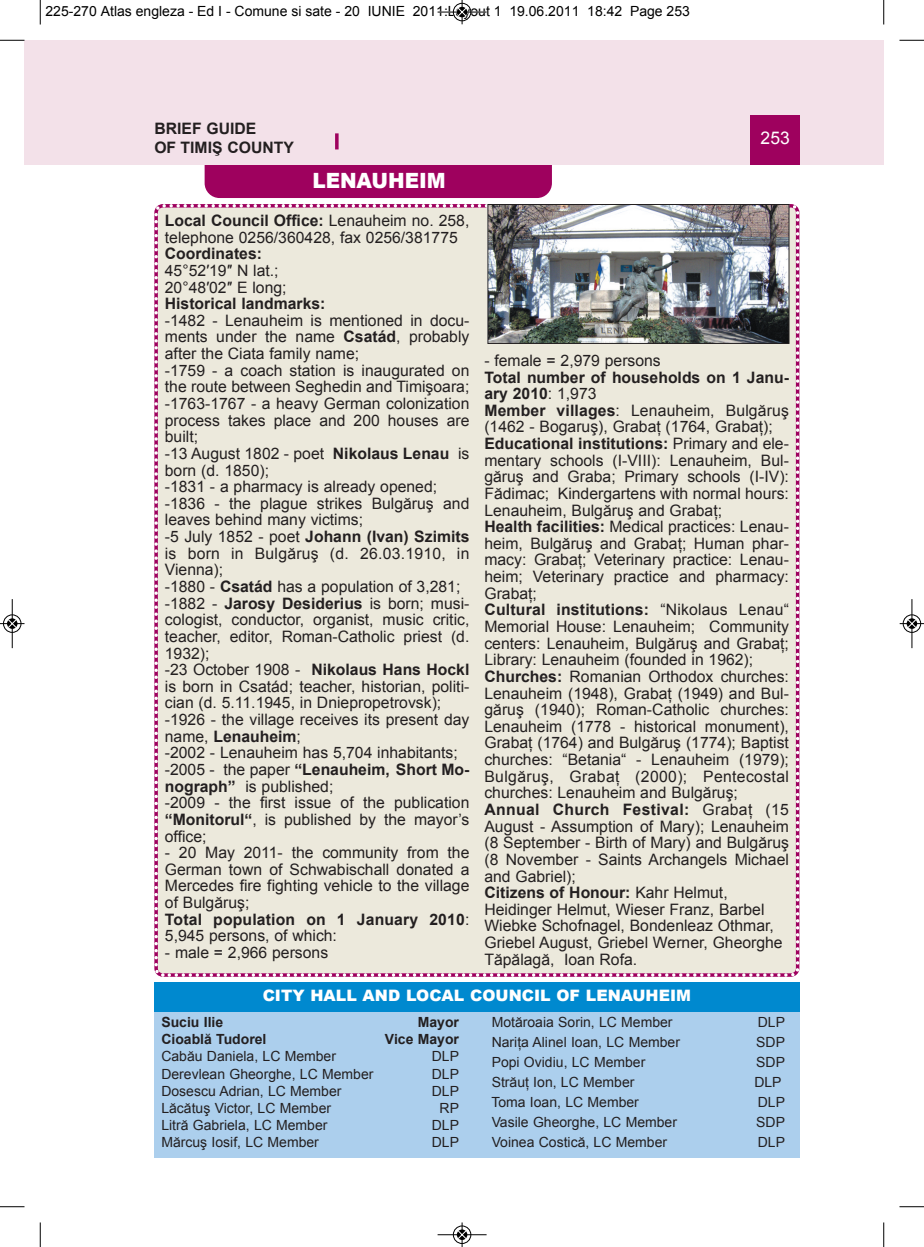
<style>
.page{position:relative;width:924px;height:1247px;background:#fff}
.page>*{position:absolute;margin:0;border:0;box-sizing:border-box;transform-origin:0 0}
.t1{font:900 21px "Arial";color:#fff;scale:.95 1}
.t2{font:17.5px "Arial";color:#fff}
.t3{font:15.75px/16.6px "Arial";color:#231f20}
.t4{font:700 15.75px/18.9px "Arial";color:#231f20}
.t5{font:900 15.75px "Arial";color:#fff}
.t6{font:14px "Arial";color:#231f20}
.t7{font:14px "Arial";color:#000}
.t8{font:700 14px "Arial";color:#231f20}
.s1{font-weight:700}
</style>
<div class="page">
<div style="left:24px;top:40px;width:16px;height:124px;background:#f3e1e9"></div>
<div style="left:205px;top:135px;width:347px;height:63px;background:#9e015e;border-radius:15px"></div>
<div style="left:40px;top:40px;width:844px;height:124px;background:#f3e1e9"></div>
<div style="left:750px;top:115px;width:50px;height:49px;background:#9e015e"></div>
<svg style="left:335px;top:133px;width:4px;height:16px"></svg>
<div style="left:154px;top:204px;width:646px;height:773px;background:#ece9dc"></div>
<svg style="left:161px;top:973px;width:4px;height:3px"></svg>
<div style="left:154px;top:1009px;width:645px;height:147px;background:#accfed"></div>
<div style="left:154px;top:982px;width:645px;height:29px;background:#0089cf"></div>
<img style="left:489px;top:206px;width:298px;height:136px">
<div style="left:487px;top:204px;width:302px;height:140px;border:1px solid #231f20"></div>
<svg style="left:40px;top:0;width:1px;height:24px"></svg>
<svg style="left:0;top:40px;width:24px;height:1px"></svg>
<svg style="left:883px;top:0;width:1px;height:24px"></svg>
<svg style="left:899px;top:40px;width:25px;height:1px"></svg>
<svg style="left:40px;top:1222px;width:1px;height:24px"></svg>
<svg style="left:0;top:1206px;width:24px;height:1px"></svg>
<svg style="left:883px;top:1222px;width:1px;height:24px"></svg>
<svg style="left:899px;top:1206px;width:25px;height:1px"></svg>
<hr style="left:438px;top:12px;width:48px;height:1px;background:#000">
<div style="left:453px;top:3px;width:18px;height:18px;border:1px solid #000;border-radius:50%"></div>
<svg style="left:458px;top:0;width:8px;height:24px"></svg>
<hr style="left:438px;top:1234px;width:48px;height:1px;background:#000">
<div style="left:453px;top:1225px;width:18px;height:18px;border:1px solid #000;border-radius:50%"></div>
<svg style="left:458px;top:1222px;width:8px;height:24px"></svg>
<div style="left:3px;top:614px;width:19px;height:19px;border:1px solid #fff;border-radius:50%"></div>
<hr style="left:12px;top:599px;width:1px;height:49px;background:#000">
<div style="left:3px;top:614px;width:18px;height:18px;border:1px solid #000;border-radius:50%"></div>
<svg style="left:0;top:619px;width:24px;height:9px"></svg>
<div style="left:902px;top:614px;width:19px;height:19px;border:1px solid #fff;border-radius:50%"></div>
<hr style="left:911px;top:599px;width:1px;height:49px;background:#000">
<div style="left:903px;top:614px;width:18px;height:18px;border:1px solid #000;border-radius:50%"></div>
<svg style="left:900px;top:619px;width:24px;height:9px"></svg>
<p class="t7" style="left:46px;top:3px;width:646px">225-270 Atlas engleza - Ed I - Comune si sate - 20 IUNIE 2011:Layout 1 19.06.2011 18:42 Page 253</p>
<p class="t4" style="left:154px;top:119px;width:141px">BRIEF GUIDE<br>OF TIMIŞ COUNTY</p>
<p class="t2" style="left:760px;top:128px;width:31px">253</p>
<h1 class="t1" style="left:312px;top:165px;width:142px">LENAUHEIM</h1>
<p class="t3" style="left:165px;top:212px;width:306px"><span class="s1">Local Council Office:</span> Lenauheim no. 258, telephone 0256/360428, fax 0256/381775</p>
<p class="t4" style="left:165px;top:244px;width:99px">Coordinates:</p>
<p class="t3" style="left:165px;top:262px;width:123px">45°52′19″ N lat.;<br>20°48′02″ E long;</p>
<p class="t4" style="left:165px;top:294px;width:162px">Historical landmarks:</p>
<p class="t3" style="left:165px;top:312px;width:306px">-1482 - Lenauheim is mentioned in docu&shy;ments under the name <span class="s1">Csatád</span>, probably after the Ciata family name;<br>-1759 - a coach station is inaugurated on the route between Seghedin and Timişoara; -1763-1767 - a heavy German colonization process takes place and 200 houses are built;<br>-13 August 1802 - poet <span class="s1">Nikolaus Lenau</span> is born (d. 1850);<br>-1831 - a pharmacy is already opened; -1836 - the plague strikes Bulgăruş and leaves behind many victims;<br>-5 July 1852 - poet <span class="s1">Johann (Ivan) Szimits </span>is born in Bulgăruş (d. 26.03.1910, in Vienna);<br>-1880 - <span class="s1">Csatád</span> has a population of 3,281; -1882 - <span class="s1">Jarosy Desiderius</span> is born; musi&shy;cologist, conductor, organist, music critic, teacher, editor, Roman-Catholic priest (d.<br>1932);<br>-23 October 1908 - <span class="s1">Nikolaus Hans Hockl </span>is born in Csatád; teacher, historian, politi&shy;cian (d. 5.11.1945, in Dniepropetrovsk); -1926 - the village receives its present day name, <span class="s1">Lenauheim</span>;<br>-2002 - Lenauheim has 5,704 inhabitants; -2005 - the paper <span class="s1">“Lenauheim, Short Mo&shy;nograph”</span> is published;<br>-2009 - the first issue of the publication <span class="s1">“Monitorul“</span>, is published by the mayor’s office;</p>
<p class="t3" style="left:165px;top:844px;width:306px">- 20 May 2011- the community from the<br>German town of Schwabischall donated a<br>Mercedes fire fighting vehicle to the village of Bulgăruş;<br><span class="s1">Total population on 1 January 2010</span>:<br>5,945 persons, of which:</p>
<p class="t3" style="left:165px;top:944px;width:165px">- male = 2,966 persons</p>
<p class="t3" style="left:484px;top:352px;width:178px">- female = 2,979 persons</p>
<p class="t3" style="left:484px;top:368px;width:306px"><span class="s1">Total number of households on 1 Janu&shy;ary 2010</span>: 1,973<br><span class="s1">Member villages</span>: Lenauheim, Bulgăruş (1462 - Bogaruş), Grabaţ (1764, Grabaţ); <span class="s1">Educational institutions:</span> Primary and ele&shy;mentary schools (I-VIII): Lenauheim, Bul&shy;găruş and Graba; Primary schools (I-IV):<br>Fădimac; Kindergartens with normal hours:<br>Lenauheim, Bulgăruş and Grabaţ;<br><span class="s1">Health facilities:</span> Medical practices: Lenau&shy;heim, Bulgăruş and Grabaţ; Human phar&shy;macy: Grabaţ; Veterinary practice: Lenau&shy;heim; Veterinary practice and pharmacy:<br>Grabaţ;<br><span class="s1">Cultural institutions:</span> “Nikolaus Lenau“ Memorial House: Lenauheim; Community centers: Lenauheim, Bulgăruş and Grabaţ; Library: Lenauheim (founded in 1962); <span class="s1">Churches:</span> Romanian Orthodox churches:<br>Lenauheim (1948), Grabaţ (1949) and Bul&shy;găruş (1940); Roman-Catholic churches:<br>Lenauheim (1778 - historical monument), Grabaţ (1764) and Bulgăruş (1774); Baptist churches: “Betania“ - Lenauheim (1979); Bulgăruş, Grabaţ (2000); Pentecostal churches: Lenauheim and Bulgăruş; <span class="s1">Annual Church Festival:</span> Grabaţ (15<br>August - Assumption of Mary); Lenauheim (8 September - Birth of Mary) and Bulgăruş (8 November - Saints Archangels Michael and Gabriel);<br><span class="s1">Citizens of Honour:</span> Kahr Helmut, Heidinger Helmut, Wieser Franz, Barbel Wiebke Schofnagel, Bondenleaz Othmar, Griebel August, Griebel Werner, Gheorghe Tăpălagă, Ioan Rofa.</p>
<p class="t5" style="left:263px;top:983px;width:430px">CITY HALL AND LOCAL COUNCIL OF LENAUHEIM</p>
<p class="t8" style="left:161px;top:1014px;width:63px">Suciu Ilie</p>
<p class="t8" style="left:418px;top:1014px;width:43px">Mayor</p>
<p class="t8" style="left:161px;top:1031px;width:107px">Cioablă Tudorel</p>
<p class="t8" style="left:385px;top:1031px;width:76px">Vice Mayor</p>
<p class="t6" style="left:161px;top:1048px;width:176px">Cabău Daniela, LC Member</p>
<p class="t6" style="left:432px;top:1048px;width:29px">DLP</p>
<p class="t6" style="left:161px;top:1065px;width:214px">Derevlean Gheorghe, LC Member</p>
<p class="t6" style="left:432px;top:1065px;width:29px">DLP</p>
<p class="t6" style="left:161px;top:1082px;width:182px">Dosescu Adrian, LC Member</p>
<p class="t6" style="left:432px;top:1082px;width:29px">DLP</p>
<p class="t6" style="left:161px;top:1100px;width:171px">Lăcătuş Victor, LC Member</p>
<p class="t6" style="left:440px;top:1100px;width:21px">RP</p>
<p class="t6" style="left:161px;top:1117px;width:168px">Litră Gabriela, LC Member</p>
<p class="t6" style="left:432px;top:1117px;width:29px">DLP</p>
<p class="t6" style="left:161px;top:1134px;width:159px">Mărcuş Iosif, LC Member</p>
<p class="t6" style="left:432px;top:1134px;width:29px">DLP</p>
<p class="t6" style="left:492px;top:1014px;width:182px">Motăroaia Sorin, LC Member</p>
<p class="t6" style="left:758px;top:1014px;width:29px">DLP</p>
<p class="t6" style="left:492px;top:1034px;width:190px">Nariţa Alinel Ioan, LC Member</p>
<p class="t6" style="left:756px;top:1034px;width:30px">SDP</p>
<p class="t6" style="left:492px;top:1054px;width:155px">Popi Ovidiu, LC Member</p>
<p class="t6" style="left:756px;top:1054px;width:30px">SDP</p>
<p class="t6" style="left:492px;top:1074px;width:144px">Străuţ Ion, LC Member</p>
<p class="t6" style="left:754px;top:1074px;width:29px">DLP</p>
<p class="t6" style="left:491px;top:1094px;width:149px">Toma Ioan, LC Member</p>
<p class="t6" style="left:758px;top:1094px;width:29px">DLP</p>
<p class="t6" style="left:492px;top:1114px;width:187px">Vasile Gheorghe, LC Member</p>
<p class="t6" style="left:756px;top:1114px;width:30px">SDP</p>
<p class="t6" style="left:492px;top:1134px;width:177px">Voinea Costică, LC Member</p>
<p class="t6" style="left:758px;top:1134px;width:29px">DLP</p>
</div>
